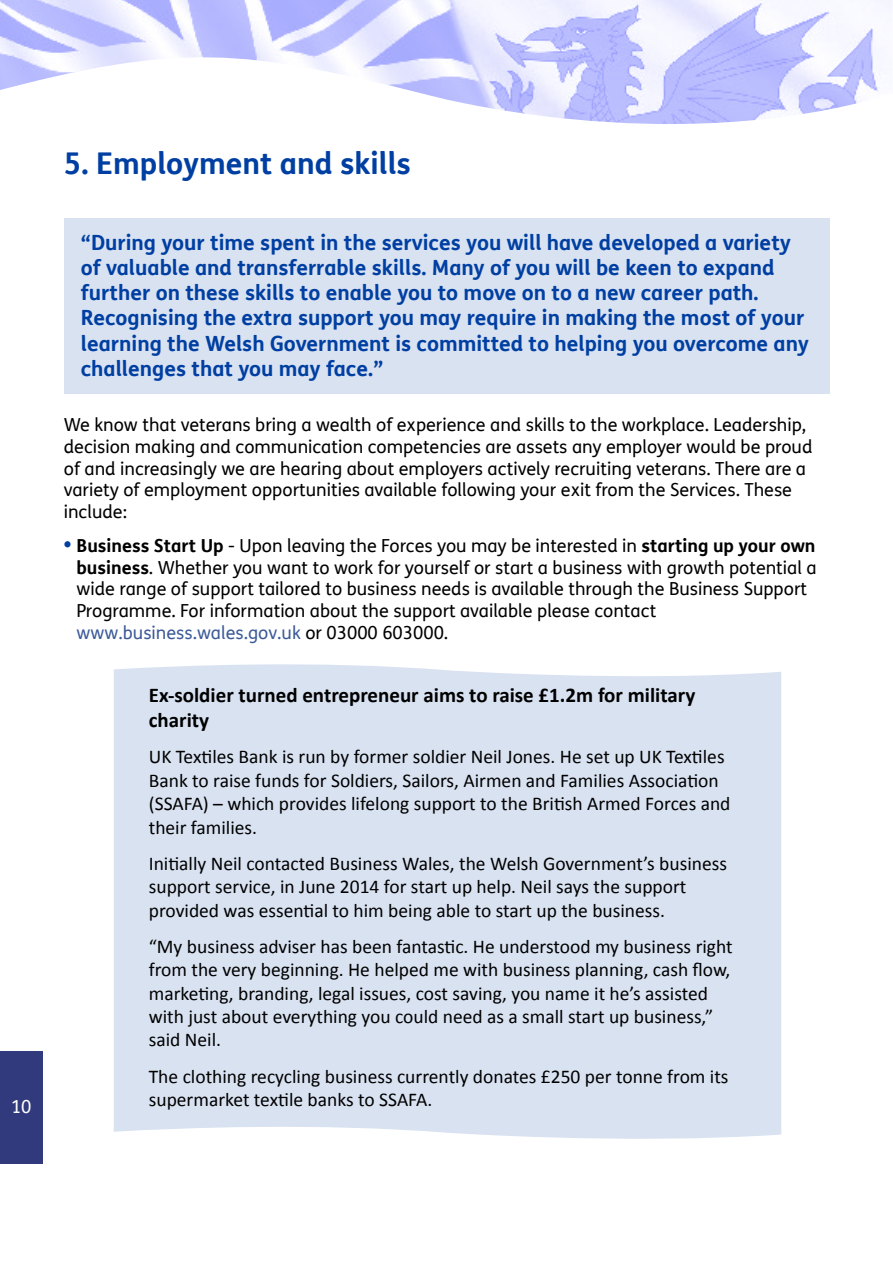
<style>
.page{position:relative;width:893px;height:1263px;background:#fff}
.page>*{position:absolute;margin:0;border:0;box-sizing:border-box;transform-origin:0 0}
.section_head{font:700 30px "FS Me";color:#003fa2}
.quote{font:700 21px/25.2px "FS Me";color:#003fa2}
.article_header{font:700 21px/25.2px "Calibri";color:#000}
.t1{font:19.5px/23.4px "Calibri";color:#000}
.Body_text{font:18px/21.6px "FS Me";color:#000}
.indented_body{font:18px "FS Me";color:#3d5b98}
.t2{font:18px "FS Me";color:#fff}
.s1{font-weight:800;font-size:21px;color:#003fa2}
.s2{font-weight:700}
.s3{color:#000}
</style>
<div class="page">
<div style="left:0;top:1051px;width:43px;height:113px;background:#303a7c"></div>
<img style="left:0;top:0;width:892px;height:124px">
<div style="left:65px;top:218px;width:765px;height:176px;background:#d9e2f1"></div>
<div style="left:114px;top:664px;width:667px;height:475px;background:#d9e2f1"></div>
<p class="t2" style="left:11px;top:1095px;width:22px">10</p>
<p class="section_head" style="left:64px;top:140px;width:349px">5. Employment and skills</p>
<p class="quote" style="left:81px;top:229px;width:730px">“During your time spent in the services you will have developed a variety of valuable and transferrable skills. Many of you will be keen to expand further on these skills to enable you to move on to a new career path.<br>Recognising the extra support you may require in making the most of your learning the Welsh Government is committed to helping you overcome any challenges that you may face.”</p>
<p class="Body_text" style="left:64px;top:414px;width:750px">We know that veterans bring a wealth of experience and skills to the workplace. Leadership, decision making and communication competencies are assets any employer would be proud of and increasingly we are hearing about employers actively recruiting veterans. There are a variety of employment opportunities available following your exit from the Services. These include:</p>
<p class="Body_text" style="left:77px;top:535px;width:742px;text-indent:-13px"><span class="s1">•</span> <span class="s2">Business Start Up</span> - Upon leaving the Forces you may be interested in <span class="s2">starting up your own business</span>. Whether you want to work for yourself or start a business with growth potential a wide range of support tailored to business needs is available through the Business Support Programme. For information about the support available please contact</p>
<p class="indented_body" style="left:77px;top:620px;width:373px">www.business.wales.gov.uk <span class="s3">or 03000 603000.</span></p>
<p class="article_header" style="left:149px;top:682px;width:548px">Ex-soldier turned entrepreneur aims to raise £1.2m for military charity</p>
<p class="t1" style="left:149px;top:745px;width:583px">UK Textiles Bank is run by former soldier Neil Jones. He set up UK Textiles Bank to raise funds for Soldiers, Sailors, Airmen and Families Association (SSAFA) – which provides lifelong support to the British Armed Forces and their families.</p>
<p class="t1" style="left:149px;top:852px;width:580px">Initially Neil contacted Business Wales, the Welsh Government’s business support service, in June 2014 for start up help. Neil says the support provided was essential to him being able to start up the business.</p>
<p class="t1" style="left:149px;top:935px;width:585px">“My business adviser has been fantastic. He understood my business right from the very beginning. He helped me with business planning, cash flow, marketing, branding, legal issues, cost saving, you name it he’s assisted with just about everything you could need as a small start up business,” said Neil.</p>
<p class="t1" style="left:149px;top:1064px;width:581px">The clothing recycling business currently donates £250 per tonne from its supermarket textile banks to SSAFA.</p>
</div>
